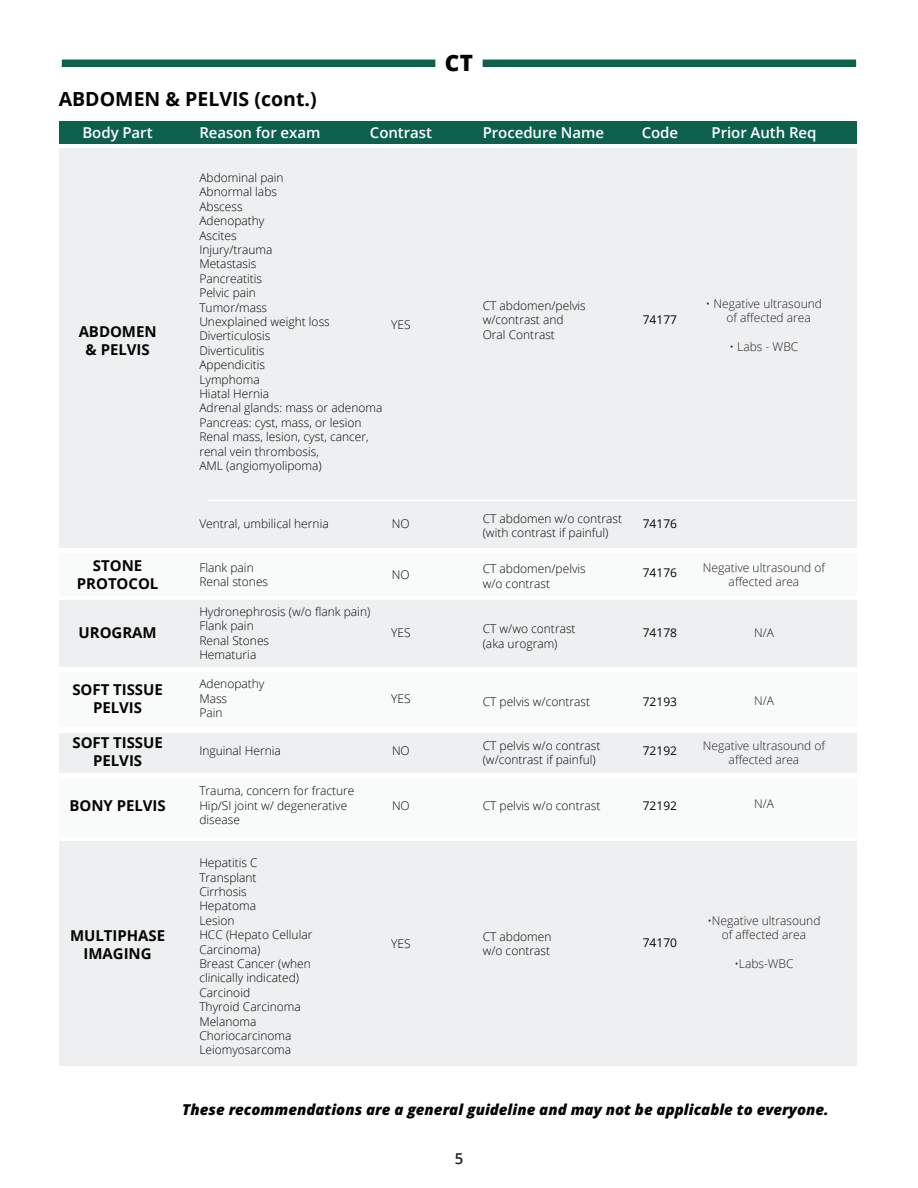
<style>
.page{position:relative;width:918px;height:1188px;background:#fff}
.page>*{position:absolute;margin:0;border:0;box-sizing:border-box;transform-origin:0 0}
.t1{font:800 22.5px "Open Sans";color:#040503}
.t2{font:700 19.5px "Open Sans";color:#040503}
.t3{font:700 15px/18px "Open Sans";letter-spacing:-.005em;color:#040503;text-align:center}
.t4{font:italic 15px "Open Sans";color:#040503}
.t5{font:600 15px "Open Sans";letter-spacing:-.005em;color:#fff}
.t6{font:600 15px "Open Sans";color:#231f20}
.t7{font:300 12px/14.4px "Open Sans";color:#040503}
.t8{font:300 12px/14.4px "Open Sans";color:#231f20;text-align:center}
.t9{font:12px "Open Sans";color:#040503}
</style>
<div class="page">
<div style="left:59px;top:553px;width:797px;height:42px;background:#f9fafa"></div>
<div style="left:59px;top:148px;width:797px;height:400px;background:#edeff0"></div>
<div style="left:59px;top:733px;width:797px;height:40px;background:#edeff0"></div>
<div style="left:59px;top:672px;width:797px;height:55px;background:#f9fafa"></div>
<div style="left:59px;top:779px;width:797px;height:58px;background:#f9fafa"></div>
<div style="left:59px;top:600px;width:797px;height:67px;background:#edeff0"></div>
<hr style="left:208px;top:500px;width:648px;height:1px;background:#fff">
<div style="left:59px;top:841px;width:797px;height:225px;background:#edeff0"></div>
<div style="left:59px;top:122px;width:797px;height:22px;background:#0d614c"></div>
<div style="left:483px;top:60px;width:373px;height:7px;background:#0d614c"></div>
<div style="left:62px;top:60px;width:373px;height:7px;background:#0d614c"></div>
<h1 class="t1" style="left:445px;top:46px;width:30px">CT</h1>
<h2 class="t2" style="left:59px;top:85px;width:259px">ABDOMEN &amp; PELVIS (cont.)</h2>
<p class="t5" style="left:82px;top:122px;width:72px">Body Part</p>
<p class="t5" style="left:199px;top:122px;width:123px">Reason for exam</p>
<p class="t5" style="left:370px;top:122px;width:64px">Contrast</p>
<p class="t5" style="left:483px;top:122px;width:123px">Procedure Name</p>
<p class="t5" style="left:642px;top:122px;width:38px">Code</p>
<p class="t5" style="left:712px;top:122px;width:107px">Prior Auth Req</p>
<p class="t3" style="left:79px;top:322px;width:79px">ABDOMEN &amp; PELVIS</p>
<p class="t3" style="left:77px;top:556px;width:83px">STONE<br>PROTOCOL</p>
<p class="t7" style="left:199px;top:170px;width:185px">Abdominal pain<br>Abnormal labs<br>Abscess<br>Adenopathy<br>Ascites<br>Injury/trauma<br>Metastasis<br>Pancreatitis<br>Pelvic pain<br>Tumor/mass<br>Unexplained weight loss<br>Diverticulosis<br>Diverticulitis<br>Appendicitis<br>Lymphoma<br>Hiatal Hernia<br>Adrenal glands: mass or adenoma<br>Pancreas: cyst, mass, or lesion<br>Renal mass, lesion, cyst, cancer, renal vein thrombosis,<br>AML (angiomyolipoma)</p>
<p class="t7" style="left:391px;top:317px;width:21px">YES</p>
<p class="t7" style="left:199px;top:516px;width:131px">Ventral, umbilical hernia</p>
<p class="t7" style="left:199px;top:560px;width:70px">Flank pain<br>Renal stones</p>
<p class="t7" style="left:392px;top:516px;width:19px">NO</p>
<p class="t7" style="left:392px;top:567px;width:19px">NO</p>
<p class="t7" style="left:483px;top:298px;width:105px">CT abdomen/pelvis w/contrast and<br>Oral Contrast</p>
<p class="t9" style="left:643px;top:312px;width:36px">74177</p>
<p class="t7" style="left:483px;top:511px;width:141px">CT abdomen w/o contrast (with contrast if painful)</p>
<p class="t7" style="left:483px;top:561px;width:105px">CT abdomen/pelvis w/o contrast</p>
<p class="t9" style="left:643px;top:516px;width:36px">74176</p>
<p class="t9" style="left:643px;top:565px;width:36px">74176</p>
<p class="t7" style="left:199px;top:604px;width:172px">Hydronephrosis (w/o flank pain)<br>Flank pain<br>Renal Stones<br>Hematuria</p>
<p class="t7" style="left:483px;top:621px;width:94px">CT w/wo contrast (aka urogram)</p>
<p class="t3" style="left:79px;top:623px;width:80px">UROGRAM</p>
<p class="t9" style="left:643px;top:625px;width:36px">74178</p>
<p class="t7" style="left:391px;top:626px;width:21px">YES</p>
<p class="t3" style="left:72px;top:680px;width:92px">SOFT TISSUE<br>PELVIS</p>
<p class="t3" style="left:72px;top:733px;width:92px">SOFT TISSUE<br>PELVIS</p>
<p class="t7" style="left:199px;top:677px;width:67px">Adenopathy<br>Mass<br>Pain</p>
<p class="t7" style="left:199px;top:743px;width:83px">Inguinal Hernia</p>
<p class="t7" style="left:391px;top:691px;width:21px">YES</p>
<p class="t7" style="left:392px;top:743px;width:19px">NO</p>
<p class="t7" style="left:483px;top:694px;width:109px">CT pelvis w/contrast</p>
<p class="t9" style="left:643px;top:693px;width:36px">72193</p>
<p class="t7" style="left:483px;top:738px;width:119px">CT pelvis w/o contrast (w/contrast if painful)</p>
<p class="t9" style="left:643px;top:743px;width:36px">72192</p>
<p class="t7" style="left:199px;top:784px;width:157px">Trauma, concern for fracture<br>Hip/SI joint w/ degenerative disease</p>
<p class="t3" style="left:70px;top:796px;width:98px">BONY PELVIS</p>
<p class="t7" style="left:483px;top:798px;width:119px">CT pelvis w/o contrast</p>
<p class="t9" style="left:643px;top:797px;width:36px">72192</p>
<p class="t7" style="left:392px;top:798px;width:19px">NO</p>
<p class="t3" style="left:70px;top:926px;width:97px">MULTIPHASE<br>IMAGING</p>
<p class="t7" style="left:199px;top:855px;width:115px">Hepatitis C<br>Transplant<br>Cirrhosis<br>Hepatoma<br>Lesion<br>HCC (Hepato Cellular<br>Carcinoma)<br>Breast Cancer (when clinically indicated)<br>Carcinoid<br>Thyroid Carcinoma<br>Melanoma<br>Choriocarcinoma<br>Leiomyosarcoma</p>
<p class="t7" style="left:391px;top:936px;width:21px">YES</p>
<p class="t7" style="left:483px;top:929px;width:70px">CT abdomen w/o contrast</p>
<p class="t9" style="left:643px;top:934px;width:36px">74170</p>
<p class="t8" style="left:726px;top:296px;width:97px;text-align:left;text-indent:-21px">• Negative ultrasound of affected area</p>
<p class="t8" style="left:730px;top:339px;width:70px">• Labs - WBC</p>
<p class="t8" style="left:703px;top:560px;width:124px">Negative ultrasound of affected area</p>
<p class="t8" style="left:754px;top:625px;width:21px">N/A</p>
<p class="t8" style="left:754px;top:693px;width:21px">N/A</p>
<p class="t8" style="left:703px;top:738px;width:124px">Negative ultrasound of affected area</p>
<p class="t8" style="left:754px;top:796px;width:21px">N/A</p>
<p class="t8" style="left:707px;top:913px;width:115px">•Negative ultrasound of affected area</p>
<p class="t8" style="left:734px;top:956px;width:61px">•Labs-WBC</p>
<p class="t4" style="left:182px;top:1098px;width:648px">These recommendations are a general guideline and may not be applicable to everyone.</p>
<p class="t6" style="left:455px;top:1148px;width:10px">5</p>
</div>
